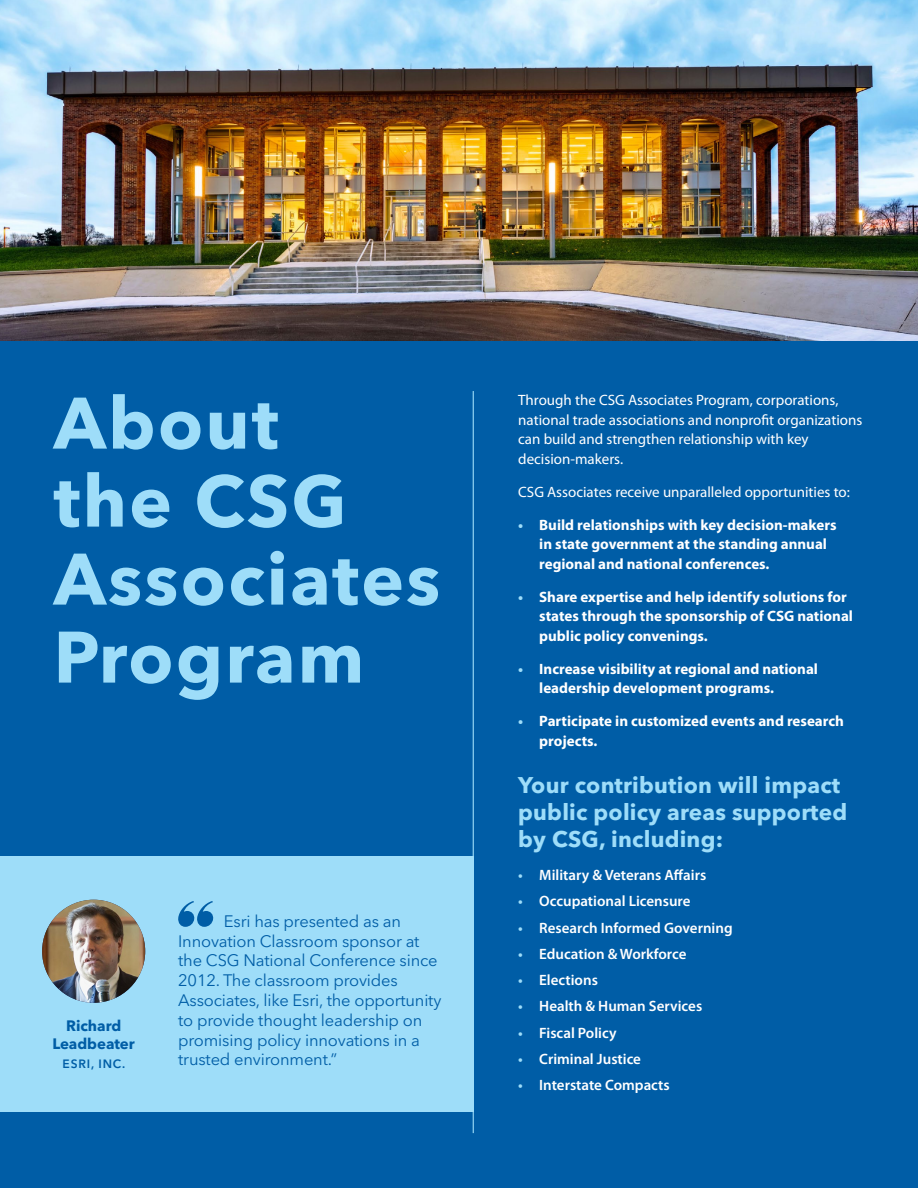
<style>
.page{position:relative;width:918px;height:1188px;background:#005da6}
.page>*{position:absolute;margin:0;border:0;box-sizing:border-box;transform-origin:0 0}
.t1{font:700 72px/78px "Avenir Next LT Pro";letter-spacing:.03em;color:#9eddf9}
.t2{font:700 22.5px/27px "Avenir Next LT Pro";letter-spacing:.01em;color:#9eddf9}
.t3{font:16.5px/19.8px "Avenir Next LT Pro";letter-spacing:-.01em;color:#005da6}
.t4{font:700 15px/19.5px "Myriad Pro";color:#fff}
.t5{font:15px/19.5px "Myriad Pro";color:#fff}
.t6{font:600 15px "Myriad Pro";color:#fff}
.t7{font:700 15px/18px "Avenir Next LT Pro";color:#005da6;text-align:center}
.t8{font:600 12px "Avenir Next LT Pro";letter-spacing:.07em;color:#005da6}
.s1{color:#9eddf9}
</style>
<div class="page">
<hr style="left:473px;top:391px;width:1px;height:742px;background:#9eddf9">
<img style="left:0;top:0;width:918px;height:340px">
<div style="left:0;top:856px;width:473px;height:256px;background:#9eddf9"></div>
<svg style="left:178px;top:901px;width:36px;height:26px"></svg>
<img style="left:42px;top:900px;width:103px;height:103px;border-radius:52px">
<p class="t1" style="left:54px;top:384px;width:388px">About<br>the CSG<br>Associates<br>Program</p>
<p class="t7" style="left:52px;top:1017px;width:84px">Richard<br>Leadbeater</p>
<p class="t8" style="left:63px;top:1057px;width:64px">ESRI, INC.</p>
<p class="t3" style="left:178px;top:911px;width:265px;text-indent:46px">Esri has presented as an<br>Innovation Classroom sponsor at the CSG National Conference since<br>2012. The classroom provides<br>Associates, like Esri, the opportunity to provide thought leadership on promising policy innovations in a trusted environment.”</p>
<p class="t5" style="left:518px;top:390px;width:346px">Through the CSG Associates Program, corporations, national trade associations and nonprofit organizations can build and strengthen relationship with key decision-makers.</p>
<p class="t5" style="left:518px;top:482px;width:333px">CSG Associates receive unparalleled opportunities to:</p>
<p class="t4" style="left:539px;top:514px;width:299px;text-indent:-21px"><span class="s1">•</span> Build relationships with key decision-makers in state government at the standing annual regional and national conferences.</p>
<p class="t4" style="left:539px;top:586px;width:315px;text-indent:-21px"><span class="s1">•</span> Share expertise and help identify solutions for states through the sponsorship of CSG national public policy convenings.</p>
<p class="t4" style="left:539px;top:658px;width:280px;text-indent:-21px"><span class="s1">•</span> Increase visibility at regional and national leadership development programs.</p>
<p class="t4" style="left:539px;top:711px;width:306px;text-indent:-21px"><span class="s1">•</span> Participate in customized events and research projects.</p>
<p class="t2" style="left:518px;top:771px;width:331px">Your contribution will impact public policy areas supported by CSG, including:</p>
<p class="t6" style="left:518px;top:865px;width:190px"><span class="s1">•</span> Military &amp; Veterans Affairs</p>
<p class="t6" style="left:518px;top:892px;width:174px"><span class="s1">•</span> Occupational Licensure</p>
<p class="t6" style="left:518px;top:918px;width:216px"><span class="s1">•</span> Research Informed Governing</p>
<p class="t6" style="left:518px;top:944px;width:170px"><span class="s1">•</span> Education &amp; Workforce</p>
<p class="t6" style="left:518px;top:970px;width:81px"><span class="s1">•</span> Elections</p>
<p class="t6" style="left:518px;top:997px;width:186px"><span class="s1">•</span> Health &amp; Human Services</p>
<p class="t6" style="left:518px;top:1023px;width:100px"><span class="s1">•</span> Fiscal Policy</p>
<p class="t6" style="left:518px;top:1049px;width:124px"><span class="s1">•</span> Criminal Justice</p>
<p class="t6" style="left:518px;top:1075px;width:153px"><span class="s1">•</span> Interstate Compacts</p>
</div>
